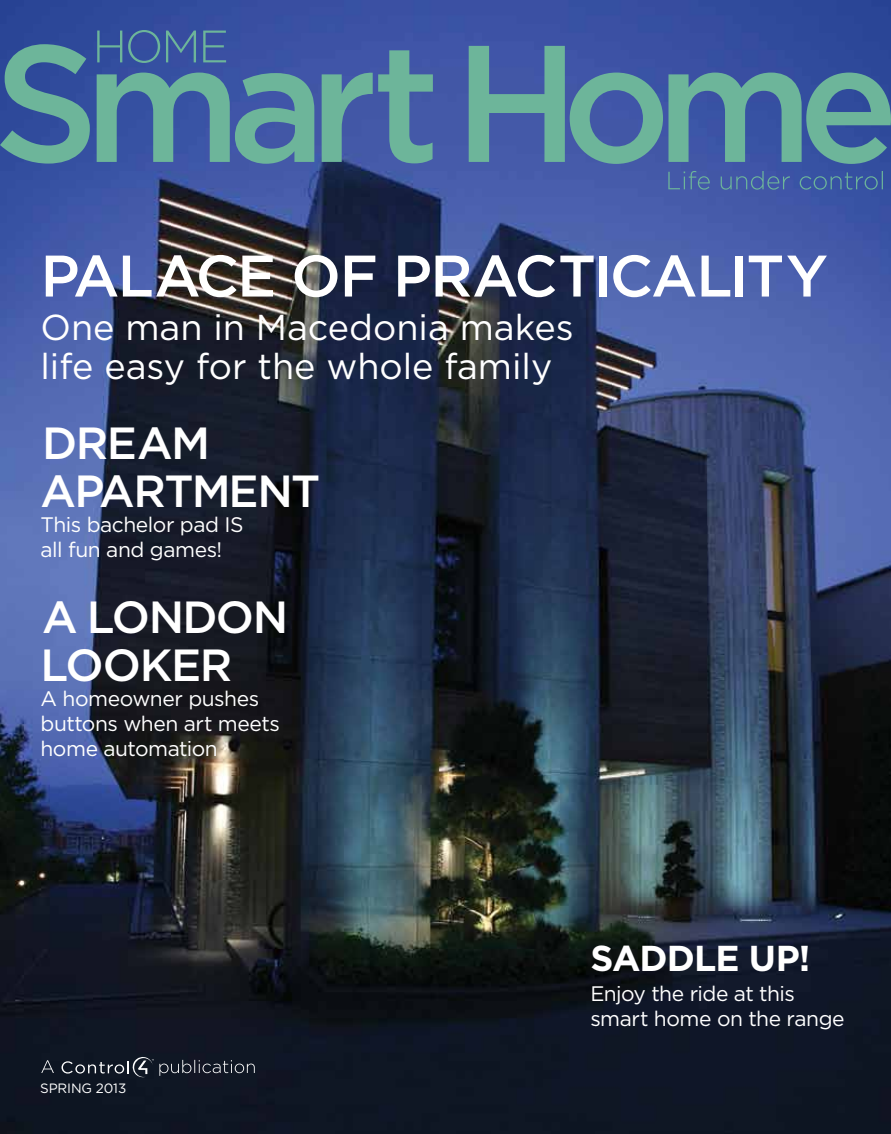
<style>
.page{position:relative;width:891px;height:1134px;background:#fff}
.page>*{position:absolute;margin:0;border:0;box-sizing:border-box;transform-origin:0 0}
.t1{font:500 58.5px "Gotham";letter-spacing:-.03em;color:#fff}
.t2{font:500 45px/48px "Gotham";letter-spacing:-.03em;color:#fff}
.t3{font:36px/39px "Gotham";color:#fff}
.t4{font:700 36px "Gotham";letter-spacing:-.025em;color:#fff}
.t5{font:21px/25.2px "Gotham";letter-spacing:-.02em;color:#fff}
.t6{font:13.5px "Gotham";letter-spacing:-.01em;color:#fff}
</style>
<div class="page">
<img style="left:0;top:0;width:891px;height:1134px">
<svg style="left:41px;top:1051px;width:14px;height:22px"></svg>
<svg style="left:62px;top:1047px;width:194px;height:30px;background:#232a36"></svg>
<svg style="left:0;top:44px;width:891px;height:120px;background:#4f7a9f"></svg>
<svg style="left:668px;top:171px;width:215px;height:19px;background:#4462a3"></svg>
<svg style="left:97px;top:30px;width:129px;height:33px;background:#40629e"></svg>
<h1 class="t1" style="left:40px;top:238px;width:789px">PALACE OF PRACTICALITY</h1>
<h3 class="t3" style="left:40px;top:307px;width:535px">One man in Macedonia makes life easy for the whole family</h3>
<h2 class="t2" style="left:41px;top:419px;width:281px">DREAM<br>APARTMENT</h2>
<p class="t5" style="left:40px;top:512px;width:205px">This bachelor pad IS all fun and games!</p>
<h2 class="t2" style="left:41px;top:592px;width:249px">A LONDON<br>LOOKER</h2>
<p class="t5" style="left:40px;top:685px;width:241px">A homeowner pushes buttons when art meets home automation</p>
<p class="t6" style="left:42px;top:1070px;width:88px">SPRING 2013</p>
<p class="t6" style="left:40px;top:1080px;width:88px">SPRING 2013</p>
<h3 class="t4" style="left:590px;top:934px;width:222px">SADDLE UP!</h3>
<p class="t5" style="left:590px;top:980px;width:256px">Enjoy the ride at this smart home on the range</p>
</div>
